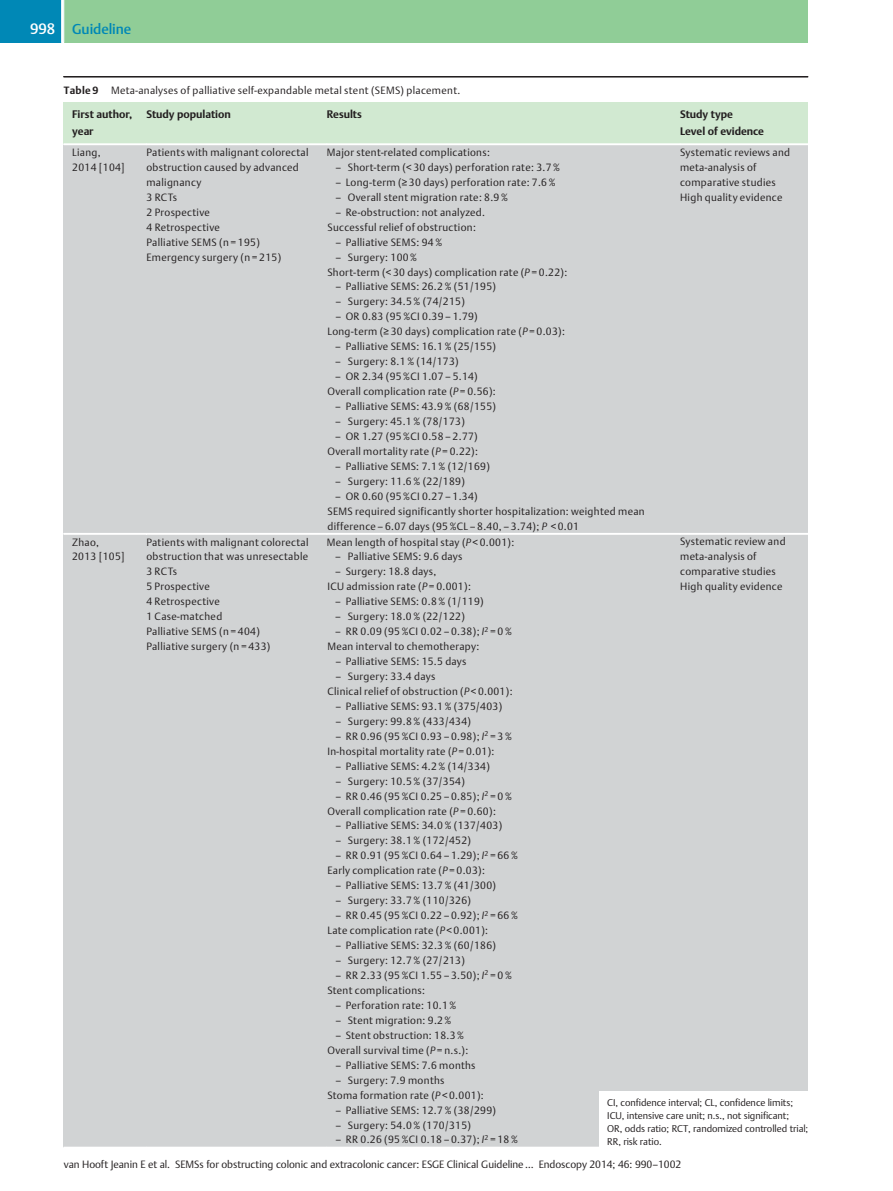
<style>
.page{position:relative;width:893px;height:1191px;background:#fff}
.page>*{position:absolute;margin:0;border:0;box-sizing:border-box;transform-origin:0 0}
.t1{font:14.25px "Adv T Te 16 fe 38 b";color:#0088b6}
.t2{font:10.8px/17px "Adv T Tac 59 b 273.B";color:#231f20}
.t3{font:10.5px/15px "Adv TT349184 da";letter-spacing:.035em;color:#231f20}
.t4{font:10.5px "Adv TT349184 da";color:#231f20}
.t5{font:9.75px/12.8px "Adv TT349184 da";color:#231f20}
.s1{font-size:15px;color:#fff}
.s2{font-family:"Adv T Tac 59 b 273.B"}
.s3{font-style:inherit}
.s4{font-family:"Adv T Tfb 384 cdb.I"}
</style>
<div class="page">
<div style="left:64px;top:102px;width:744px;height:43px;background:#d1e9d1"></div>
<div style="left:64px;top:145px;width:744px;height:389px;background:#d1d3d4"></div>
<div style="left:64px;top:534px;width:744px;height:614px;background:#d1d3d4"></div>
<hr style="left:64px;top:144px;width:82px;height:1px;background:#fff">
<hr style="left:146px;top:144px;width:181px;height:1px;background:#fff">
<hr style="left:327px;top:144px;width:353px;height:1px;background:#fff">
<hr style="left:680px;top:144px;width:128px;height:1px;background:#fff">
<hr style="left:64px;top:533px;width:82px;height:1px;background:#fff">
<hr style="left:146px;top:533px;width:181px;height:1px;background:#fff">
<hr style="left:327px;top:533px;width:353px;height:1px;background:#fff">
<hr style="left:680px;top:533px;width:128px;height:1px;background:#fff">
<hr style="left:64px;top:1147px;width:82px;height:1px;background:#fff">
<hr style="left:146px;top:1147px;width:181px;height:1px;background:#fff">
<hr style="left:327px;top:1147px;width:353px;height:1px;background:#fff">
<div style="left:64px;top:68px;width:744px;height:9px;background:#fff;border:1px solid #fff"></div>
<hr style="left:64px;top:77px;width:744px;height:1px;background:#231f20">
<div style="left:600px;top:1091px;width:219px;height:60px;background:#fff"></div>
<div style="left:64px;top:0;width:744px;height:43px;background:#90cd97"></div>
<div style="left:0;top:0;width:64px;height:43px;background:#0088b6"></div>
<svg style="left:62px;top:0;width:2px;height:43px"></svg>
<h1 class="t1" style="left:30px;top:20px;width:103px"><span class="s1">998</span> Guideline</h1>
<p class="t3" style="left:64px;top:83px;width:398px"><span class="s2">Table 9</span> Meta-analyses of palliative self-expandable metal stent (SEMS) placement.</p>
<p class="t2" style="left:72px;top:106px;width:61px">First author, year</p>
<p class="t2" style="left:146px;top:106px;width:86px">Study population</p>
<p class="t2" style="left:327px;top:106px;width:37px">Results</p>
<p class="t2" style="left:680px;top:106px;width:85px">Study type<br>Level of evidence</p>
<p class="t3" style="left:72px;top:146px;width:54px">Liang,<br>2014 [104]</p>
<p class="t3" style="left:146px;top:146px;width:164px">Patients with malignant colorectal obstruction caused by advanced malignancy<br>3 RCTs<br>2 Prospective<br>4 Retrospective<br>Palliative SEMS (n = 195)<br>Emergency surgery (n = 215)</p>
<p class="t3" style="left:327px;top:146px;width:165px">Major stent-related complications:</p>
<p class="t3" style="left:680px;top:146px;width:112px">Systematic reviews and meta-analysis of comparative studies<br>High quality evidence</p>
<p class="t3" style="left:335px;top:160px;width:226px"><span class="s3">–</span> Short-term (&lt; 30 days) perforation rate: 3.7 %</p>
<p class="t3" style="left:335px;top:175px;width:222px"><span class="s3">–</span> Long-term (<span class="s3">≥</span> 30 days) perforation rate: 7.6 %</p>
<p class="t3" style="left:335px;top:190px;width:174px"><span class="s3">–</span> Overall stent migration rate: 8.9 %</p>
<p class="t3" style="left:327px;top:205px;width:159px;text-indent:8px"><span class="s3">–</span> Re-obstruction: not analyzed.<br>Successful relief of obstruction:</p>
<p class="t3" style="left:335px;top:235px;width:108px"><span class="s3">–</span> Palliative SEMS: 94 %</p>
<p class="t3" style="left:327px;top:250px;width:241px;text-indent:8px"><span class="s3">–</span> Surgery: 100 %<br>Short-term (&lt; 30 days) complication rate (<span class="s4">P</span> = 0.22):</p>
<p class="t3" style="left:335px;top:280px;width:162px"><span class="s3">–</span> Palliative SEMS: 26.2 % (51/195)</p>
<p class="t3" style="left:335px;top:295px;width:131px"><span class="s3">–</span> Surgery: 34.5 % (74/215)</p>
<p class="t3" style="left:327px;top:310px;width:239px;text-indent:8px"><span class="s3">–</span> OR 0.83 (95 %CI 0.39 <span class="s3">–</span> 1.79)<br>Long-term (<span class="s3">≥</span> 30 days) complication rate (<span class="s4">P</span> = 0.03):</p>
<p class="t3" style="left:335px;top:340px;width:162px"><span class="s3">–</span> Palliative SEMS: 16.1 % (25/155)</p>
<p class="t3" style="left:335px;top:355px;width:125px"><span class="s3">–</span> Surgery: 8.1 % (14/173)</p>
<p class="t3" style="left:327px;top:370px;width:170px;text-indent:8px"><span class="s3">–</span> OR 2.34 (95 %CI 1.07 <span class="s3">–</span> 5.14)<br>Overall complication rate (<span class="s4">P</span> = 0.56):</p>
<p class="t3" style="left:335px;top:400px;width:162px"><span class="s3">–</span> Palliative SEMS: 43.9 % (68/155)</p>
<p class="t3" style="left:335px;top:415px;width:131px"><span class="s3">–</span> Surgery: 45.1 % (78/173)</p>
<p class="t3" style="left:327px;top:429px;width:152px;text-align:right"><span class="s3">–</span> OR 1.27 (95 %CI 0.58 <span class="s3">–</span> 2.77)<br>Overall mortality rate (<span class="s4">P</span> = 0.22):</p>
<p class="t3" style="left:335px;top:459px;width:156px"><span class="s3">–</span> Palliative SEMS: 7.1 % (12/169)</p>
<p class="t3" style="left:335px;top:474px;width:131px"><span class="s3">–</span> Surgery: 11.6 % (22/189)</p>
<p class="t3" style="left:327px;top:489px;width:319px;text-indent:8px"><span class="s3">–</span> OR 0.60 (95 %CI 0.27 <span class="s3">–</span> 1.34)<br>SEMS required significantly shorter hospitalization: weighted mean difference <span class="s3">–</span> 6.07 days (95 %CL <span class="s3">–</span> 8.40, <span class="s3">–</span> 3.74); <span class="s4">P</span> &lt; 0.01</p>
<p class="t3" style="left:680px;top:535px;width:107px">Systematic review and meta-analysis of comparative studies<br>High quality evidence</p>
<p class="t3" style="left:72px;top:535px;width:54px">Zhao,<br>2013 [105]</p>
<p class="t3" style="left:146px;top:535px;width:164px">Patients with malignant colorectal obstruction that was unresectable<br>3 RCTs<br>5 Prospective<br>4 Retrospective<br>1 Case-matched<br>Palliative SEMS (n = 404)<br>Palliative surgery (n = 433)</p>
<p class="t3" style="left:327px;top:535px;width:189px">Mean length of hospital stay (<span class="s4">P</span> &lt; 0.001):</p>
<p class="t3" style="left:335px;top:550px;width:129px"><span class="s3">–</span> Palliative SEMS: 9.6 days</p>
<p class="t3" style="left:327px;top:565px;width:145px;text-indent:8px"><span class="s3">–</span> Surgery: 18.8 days,<br>ICU admission rate (<span class="s4">P</span> = 0.001):</p>
<p class="t3" style="left:335px;top:595px;width:150px"><span class="s3">–</span> Palliative SEMS: 0.8 % (1/119)</p>
<p class="t3" style="left:335px;top:610px;width:131px"><span class="s3">–</span> Surgery: 18.0 % (22/122)</p>
<p class="t3" style="left:327px;top:625px;width:186px;text-indent:8px"><span class="s3">–</span> RR 0.09 (95 %CI 0.02 <span class="s3">–</span> 0.38); <span class="s4">I</span><sup>2</sup> =0%<br>Mean interval to chemotherapy:</p>
<p class="t3" style="left:335px;top:654px;width:133px"><span class="s3">–</span> Palliative SEMS: 15.5 days</p>
<p class="t3" style="left:327px;top:669px;width:186px;text-indent:8px"><span class="s3">–</span> Surgery: 33.4 days<br>Clinical relief of obstruction (<span class="s4">P</span> &lt; 0.001):</p>
<p class="t3" style="left:335px;top:699px;width:168px"><span class="s3">–</span> Palliative SEMS: 93.1 % (375/403)</p>
<p class="t3" style="left:335px;top:714px;width:137px"><span class="s3">–</span> Surgery: 99.8 % (433/434)</p>
<p class="t3" style="left:327px;top:729px;width:186px;text-indent:8px"><span class="s3">–</span> RR 0.96 (95 %CI 0.93 <span class="s3">–</span> 0.98); <span class="s4">I</span><sup>2</sup> =3%<br>In-hospital mortality rate (<span class="s4">P</span> = 0.01):</p>
<p class="t3" style="left:335px;top:759px;width:156px"><span class="s3">–</span> Palliative SEMS: 4.2 % (14/334)</p>
<p class="t3" style="left:335px;top:774px;width:131px"><span class="s3">–</span> Surgery: 10.5 % (37/354)</p>
<p class="t3" style="left:327px;top:789px;width:186px;text-indent:8px"><span class="s3">–</span> RR 0.46 (95 %CI 0.25 <span class="s3">–</span> 0.85); <span class="s4">I</span><sup>2</sup> =0%<br>Overall complication rate (<span class="s4">P</span> = 0.60):</p>
<p class="t3" style="left:335px;top:819px;width:168px"><span class="s3">–</span> Palliative SEMS: 34.0 % (137/403)</p>
<p class="t3" style="left:335px;top:834px;width:137px"><span class="s3">–</span> Surgery: 38.1 % (172/452)</p>
<p class="t3" style="left:327px;top:849px;width:192px;text-indent:8px"><span class="s3">–</span> RR 0.91 (95 %CI 0.64 <span class="s3">–</span> 1.29); <span class="s4">I</span><sup>2</sup> = 66 %<br>Early complication rate (<span class="s4">P</span> = 0.03):</p>
<p class="t3" style="left:335px;top:879px;width:162px"><span class="s3">–</span> Palliative SEMS: 13.7 % (41/300)</p>
<p class="t3" style="left:335px;top:894px;width:137px"><span class="s3">–</span> Surgery: 33.7 % (110/326)</p>
<p class="t3" style="left:327px;top:909px;width:192px;text-indent:8px"><span class="s3">–</span> RR 0.45 (95 %CI 0.22 <span class="s3">–</span> 0.92); <span class="s4">I</span><sup>2</sup> = 66 %<br>Late complication rate (<span class="s4">P</span> &lt; 0.001):</p>
<p class="t3" style="left:335px;top:938px;width:162px"><span class="s3">–</span> Palliative SEMS: 32.3 % (60/186)</p>
<p class="t3" style="left:335px;top:953px;width:131px"><span class="s3">–</span> Surgery: 12.7 % (27/213)</p>
<p class="t3" style="left:327px;top:968px;width:186px;text-indent:8px"><span class="s3">–</span> RR 2.33 (95 %CI 1.55 <span class="s3">–</span> 3.50); <span class="s4">I</span><sup>2</sup> =0%<br>Stent complications:</p>
<p class="t3" style="left:335px;top:998px;width:122px"><span class="s3">–</span> Perforation rate: 10.1 %</p>
<p class="t3" style="left:335px;top:1013px;width:118px"><span class="s3">–</span> Stent migration: 9.2 %</p>
<p class="t3" style="left:327px;top:1028px;width:142px;text-align:center"><span class="s3">–</span> Stent obstruction: 18.3 %<br>Overall survival time (<span class="s4">P</span> = n.s.):</p>
<p class="t3" style="left:335px;top:1058px;width:142px"><span class="s3">–</span> Palliative SEMS: 7.6 months</p>
<p class="t3" style="left:327px;top:1073px;width:158px;text-indent:8px"><span class="s3">–</span> Surgery: 7.9 months<br>Stoma formation rate (<span class="s4">P</span> &lt; 0.001):</p>
<p class="t3" style="left:335px;top:1103px;width:162px"><span class="s3">–</span> Palliative SEMS: 12.7 % (38/299)</p>
<p class="t3" style="left:335px;top:1118px;width:137px"><span class="s3">–</span> Surgery: 54.0 % (170/315)</p>
<p class="t3" style="left:335px;top:1133px;width:184px"><span class="s3">–</span> RR 0.26 (95 %CI 0.18 <span class="s3">–</span> 0.37); <span class="s4">I</span><sup>2</sup> = 18 %</p>
<p class="t5" style="left:607px;top:1097px;width:203px">CI, confidence interval; CL, confidence limits; ICU, intensive care unit; n.s., not significant;<br>OR, odds ratio; RCT, randomized controlled trial; RR, risk ratio.</p>
<p class="t4" style="left:64px;top:1159px;width:619px">van Hooft Jeanin E et al. SEMSs for obstructing colonic and extracolonic cancer: ESGE Clinical Guideline<span class="s3">…</span> Endoscopy 2014; 46: 990<span class="s3">–</span>1002</p>
</div>
